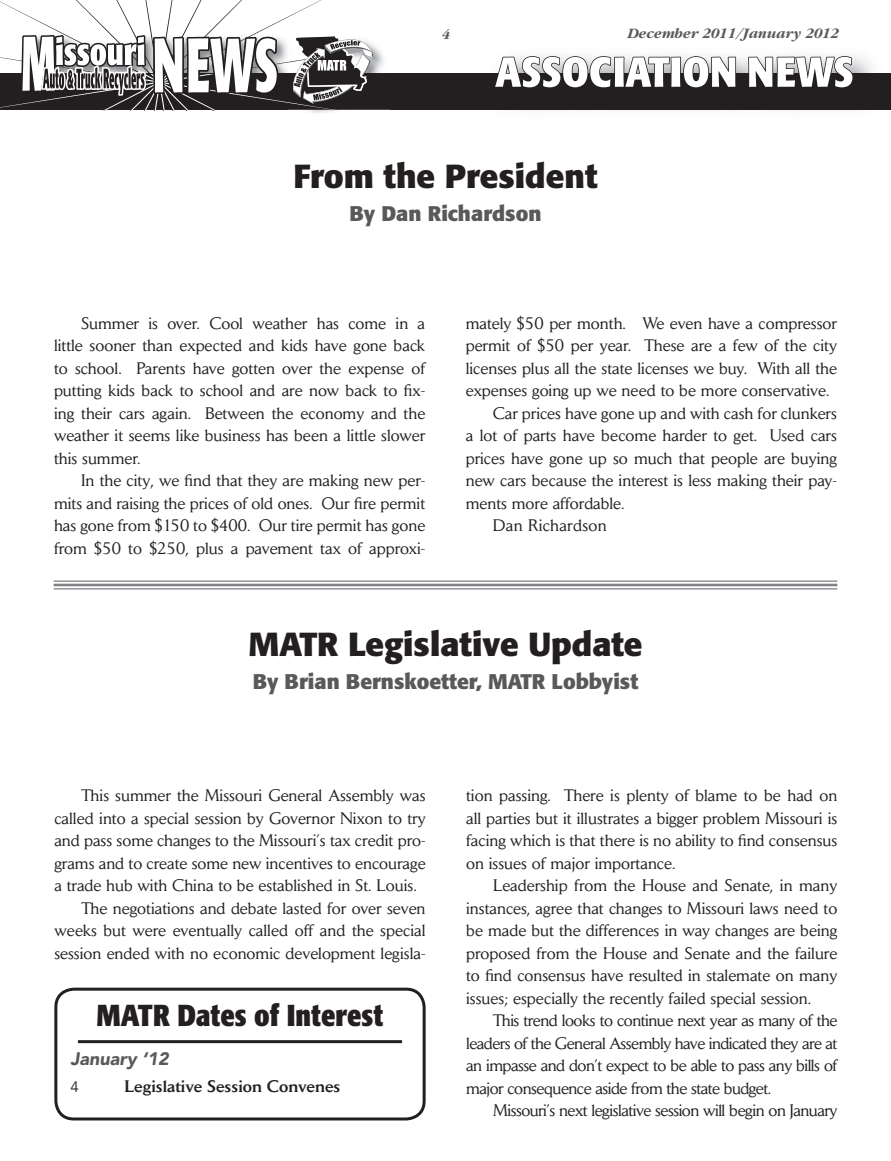
<style>
.page{position:relative;width:891px;height:1161px;background:#fff}
.page>*{position:absolute;margin:0;border:0;box-sizing:border-box;transform-origin:0 0}
.t1{font:700 33px "Formata";color:#231f20}
.t2{font:700 condensed 30px "Formata";color:#231f20}
.t3{font:700 21px "Formata";color:#58595b}
.t4{font:italic 900 18px "Avenir";color:#58595b}
.t5{font:16.5px/22.5px "Daily News";color:#231f20;text-align:justify}
.t6{font:16.5px "Daily News";letter-spacing:-.03em;color:#231f20}
.t7{font:500 16.5px "Daily News";color:#231f20}
.t8{font:16.5px "Daily News";letter-spacing:.02em;color:#231f20}
.t9{font:italic 700 15px "Garamond";color:#58595b}
.t10{font:15px "Avenir";color:#231f20}
</style>
<div class="page">
<img style="left:661px;top:55px;width:211px;height:18px">
<svg style="left:0;top:0;width:322px;height:31px"></svg>
<div style="left:0;top:73px;width:891px;height:37px;background:#231f20"></div>
<img style="left:310px;top:46px;width:74px;height:67px">
<img style="left:375px;top:48px;width:3px;height:14px">
<img style="left:375px;top:73px;width:10px;height:37px">
<svg style="left:0;top:31px;width:375px;height:80px"></svg>
<svg style="left:495px;top:56px;width:241px;height:32px"></svg>
<svg style="left:748px;top:56px;width:105px;height:32px"></svg>
<hr style="left:54px;top:581px;width:783px;height:1px;background:#808285">
<hr style="left:54px;top:584px;width:783px;height:2px;background:#808285">
<hr style="left:54px;top:588px;width:783px;height:2px;background:#808285">
<div style="left:54px;top:988px;width:372px;height:132px;border:3px solid #231f20;border-radius:18px"></div>
<hr style="left:78px;top:1040px;width:324px;height:3px;background:#231f20">
<p class="t9" style="left:441px;top:26px;width:10px">4</p>
<p class="t9" style="left:627px;top:25px;width:213px">December 2011/January 2012</p>
<h1 class="t1" style="left:294px;top:156px;width:305px">From the President</h1>
<p class="t3" style="left:349px;top:201px;width:194px">By Dan Richardson</p>
<p class="t5" style="left:54px;top:311px;width:373px;text-indent:27px">Summer is over. Cool weather has come in a little sooner than expected and kids have gone back to school. Parents have gotten over the expense of putting kids back to school and are now back to fix&shy;ing their cars again. Between the economy and the weather it seems like business has been a little slower this summer.</p>
<p class="t5" style="left:54px;top:469px;width:373px;text-indent:27px">In the city, we find that they are making new per&shy;mits and raising the prices of old ones. Our fire permit has gone from $150 to $400. Our tire permit has gone from $50 to $250, plus a pavement tax of approxi-</p>
<p class="t5" style="left:466px;top:311px;width:373px">mately $50 per month. We even have a compressor</p>
<p class="t5" style="left:466px;top:334px;width:373px">permit of $50 per year. These are a few of the city</p>
<p class="t5" style="left:466px;top:356px;width:373px">licenses plus all the state licenses we buy. With all the</p>
<p class="t5" style="left:466px;top:379px;width:365px">expenses going up we need to be more conservative.</p>
<p class="t5" style="left:493px;top:401px;width:346px">Car prices have gone up and with cash for clunkers</p>
<p class="t5" style="left:466px;top:424px;width:373px">a lot of parts have become harder to get. Used cars</p>
<p class="t5" style="left:466px;top:447px;width:373px">prices have gone up so much that people are buying</p>
<p class="t5" style="left:466px;top:469px;width:373px">new cars because the interest is less making their pay-</p>
<p class="t5" style="left:466px;top:492px;width:160px">ments more affordable.</p>
<p class="t8" style="left:493px;top:515px;width:115px">Dan Richardson</p>
<h1 class="t1" style="left:248px;top:624px;width:396px">MATR Legislative Update</h1>
<p class="t3" style="left:253px;top:669px;width:387px">By Brian Bernskoetter, MATR Lobbyist</p>
<p class="t5" style="left:81px;top:784px;width:346px">This summer the Missouri General Assembly was</p>
<p class="t5" style="left:54px;top:806px;width:373px">called into a special session by Governor Nixon to try</p>
<p class="t5" style="left:54px;top:829px;width:373px">and pass some changes to the Missouri’s tax credit pro-</p>
<p class="t5" style="left:54px;top:851px;width:373px">grams and to create some new incentives to encourage</p>
<p class="t5" style="left:54px;top:874px;width:364px">a trade hub with China to be established in St. Louis.</p>
<p class="t5" style="left:81px;top:896px;width:346px">The negotiations and debate lasted for over seven</p>
<p class="t5" style="left:54px;top:919px;width:373px">weeks but were eventually called off and the special</p>
<p class="t5" style="left:54px;top:941px;width:373px">session ended with no economic development legisla-</p>
<h2 class="t2" style="left:97px;top:997px;width:288px">MATR Dates of Interest</h2>
<p class="t4" style="left:71px;top:1048px;width:100px">January ‘12</p>
<p class="t10" style="left:71px;top:1078px;width:10px">4</p>
<p class="t7" style="left:125px;top:1076px;width:217px">Legislative Session Convenes</p>
<p class="t5" style="left:466px;top:784px;width:373px">tion passing. There is plenty of blame to be had on all parties but it illustrates a bigger problem Missouri is facing which is that there is no ability to find consensus on issues of major importance.</p>
<p class="t5" style="left:466px;top:874px;width:373px;text-indent:27px">Leadership from the House and Senate, in many instances, agree that changes to Missouri laws need to be made but the differences in way changes are being proposed from the House and Senate and the failure to find consensus have resulted in stalemate on many issues; especially the recently failed special session.</p>
<p class="t5" style="left:466px;top:1009px;width:373px;text-indent:27px">This trend looks to continue next year as many of the leaders of the General Assembly have indicated they are at an impasse and don’t expect to be able to pass any bills of major consequence aside from the state budget.</p>
<p class="t6" style="left:493px;top:1100px;width:346px">Missouri’s next legislative session will begin on January</p>
</div>
